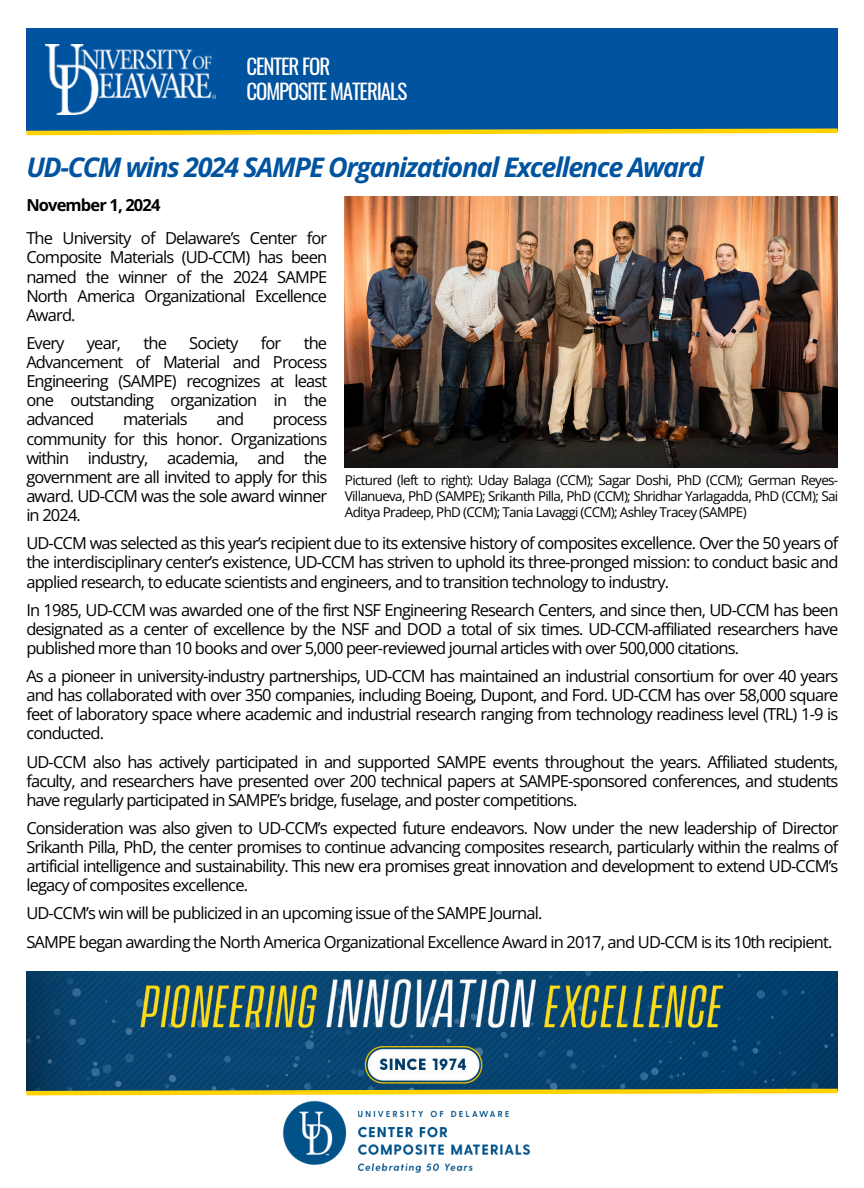
<style>
.page{position:relative;width:864px;height:1188px;background:#fff}
.page>*{position:absolute;margin:0;border:0;box-sizing:border-box;transform-origin:0 0}
.t1{font:italic 700 27px "Open Sans";letter-spacing:-.05em;color:#00539f}
.t2{font:21px/24.8px "Oswald";letter-spacing:-.05em;color:#fff}
.t3{font:16.5px/19.2px "Open Sans";letter-spacing:-.05em;color:#000;text-align:justify}
.t4{font:700 16.5px "Open Sans";letter-spacing:-.05em;color:#000}
.t5{font:13.5px/15.8px "Open Sans";letter-spacing:-.05em;color:#000;text-align:justify}
</style>
<div class="page">
<div style="left:26px;top:29px;width:811px;height:102px;background:#00539f"></div>
<img style="left:46px;top:45px;width:170px;height:70px">
<img style="left:26px;top:971px;width:811px;height:115px">
<img style="left:345px;top:197px;width:493px;height:271px">
<svg style="left:26px;top:126px;width:812px;height:10px"></svg>
<img style="left:283px;top:1100px;width:247px;height:73px">
<svg style="left:26px;top:1086px;width:812px;height:10px;background:#a1a254"></svg>
<h4 class="t2" style="left:246px;top:53px;width:162px">CENTER FOR<br>COMPOSITE MATERIALS</h4>
<p class="t1" style="left:26px;top:148px;width:679px">UD-CCM wins 2024 SAMPE Organizational Excellence Award</p>
<h4 class="t4" style="left:26px;top:194px;width:136px">November 1, 2024</h4>
<p class="t3" style="left:26px;top:228px;width:302px">The University of Delaware’s Center for Composite Materials (UD-CCM) has been named the winner of the 2024 SAMPE North America Organizational Excellence Award.</p>
<h4 class="t3" style="left:26px;top:333px;width:40px">Every</h4>
<h4 class="t3" style="left:87px;top:333px;width:36px">year,</h4>
<h4 class="t3" style="left:143px;top:333px;width:25px">the</h4>
<h4 class="t3" style="left:189px;top:333px;width:51px">Society</h4>
<h4 class="t3" style="left:261px;top:333px;width:22px">for</h4>
<h4 class="t3" style="left:26px;top:333px;width:302px;text-indent:277px">the Advancement of Material and Process Engineering (SAMPE) recognizes at least one outstanding organization in the advanced</h4>
<h4 class="t3" style="left:123px;top:409px;width:66px">materials</h4>
<h4 class="t3" style="left:216px;top:409px;width:29px">and</h4>
<h4 class="t3" style="left:26px;top:409px;width:302px;text-indent:246px">process community for this honor. Organizations within industry, academia, and the government are all invited to apply for this award. UD-CCM was the sole award winner in 2024.</h4>
<h4 class="t5" style="left:345px;top:472px;width:495px">Pictured (left to right): Uday Balaga (CCM); Sagar Doshi, PhD (CCM); German Reyes-Villanueva, PhD (SAMPE); Srikanth Pilla, PhD (CCM); Shridhar Yarlagadda, PhD (CCM); Sai Aditya Pradeep, PhD (CCM); Tania Lavaggi (CCM); Ashley Tracey (SAMPE)</h4>
<h4 class="t3" style="left:26px;top:533px;width:814px">UD-CCM was selected as this year’s recipient due to its extensive history of composites excellence. Over the 50 years of the interdisciplinary center’s existence, UD-CCM has striven to uphold its three-pronged mission: to conduct basic and applied research, to educate scientists and engineers, and to transition technology to industry.</h4>
<h4 class="t3" style="left:26px;top:600px;width:814px">In 1985, UD-CCM was awarded one of the first NSF Engineering Research Centers, and since then, UD-CCM has been designated as a center of excellence by the NSF and DOD a total of six times. UD-CCM-affiliated researchers have published more than 10 books and over 5,000 peer-reviewed journal articles with over 500,000 citations.</h4>
<h4 class="t3" style="left:26px;top:666px;width:814px">As a pioneer in university-industry partnerships, UD-CCM has maintained an industrial consortium for over 40 years and has collaborated with over 350 companies, including Boeing, Dupont, and Ford. UD-CCM has over 58,000 square feet of laboratory space where academic and industrial research ranging from technology readiness level (TRL) 1-9 is conducted.</h4>
<h4 class="t3" style="left:26px;top:752px;width:814px">UD-CCM also has actively participated in and supported SAMPE events throughout the years. Affiliated students, faculty, and researchers have presented over 200 technical papers at SAMPE-sponsored conferences, and students have regularly participated in SAMPE’s bridge, fuselage, and poster competitions.</h4>
<h4 class="t3" style="left:26px;top:818px;width:814px">Consideration was also given to UD-CCM’s expected future endeavors. Now under the new leadership of Director Srikanth Pilla, PhD, the center promises to continue advancing composites research, particularly within the realms of artificial intelligence and sustainability. This new era promises great innovation and development to extend UD-CCM’s legacy of composites excellence.</h4>
<p class="t3" style="left:26px;top:903px;width:518px">UD-CCM’s win will be publicized in an upcoming issue of the SAMPE Journal.</p>
<p class="t3" style="left:26px;top:932px;width:808px">SAMPE began awarding the North America Organizational Excellence Award in 2017, and UD-CCM is its 10th recipient.</p>
</div>
